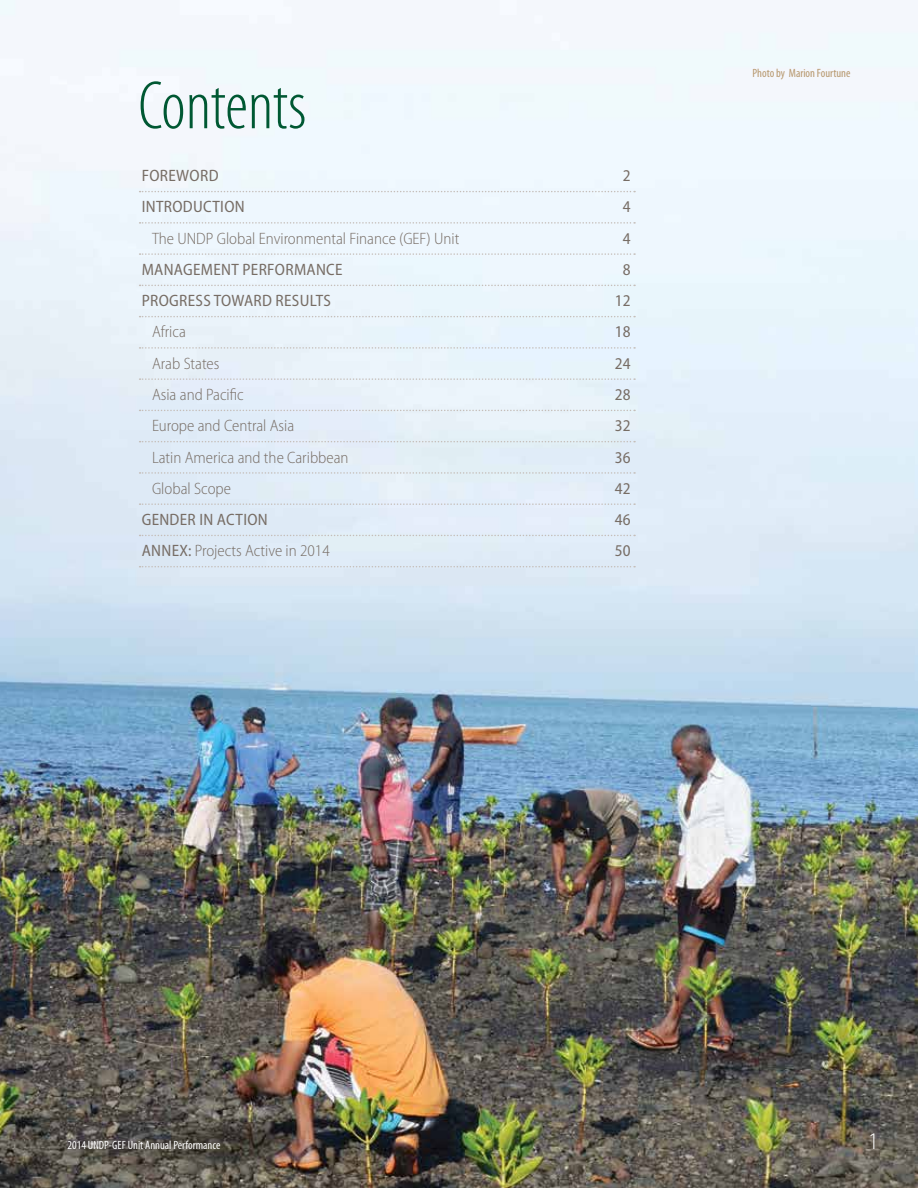
<style>
.page{position:relative;width:918px;height:1188px;background:#fff}
.page>*{position:absolute;margin:0;border:0;box-sizing:border-box;transform-origin:0 0}
.t1{font:300 condensed 69px "Myriad Pro";letter-spacing:-.01em;color:#005833}
.t2{font:300 condensed 24px "Myriad Pro";color:#fff}
.t3{font:300 semi-condensed 16.5px "Myriad Pro";color:#776d65}
.t4{font:semi-condensed 16.5px "Myriad Pro";letter-spacing:.02em;color:#776d65}
.t5{font:condensed 12px "Myriad Pro";color:#fff}
.t6{font:condensed 12px "Myriad Pro";color:#b7986e}
.s1{font-weight:400}
</style>
<div class="page">
<img style="left:0;top:0;width:918px;height:1188px">
<svg style="left:140px;top:191px;width:495px;height:1px"></svg>
<svg style="left:140px;top:222px;width:495px;height:2px"></svg>
<svg style="left:140px;top:253px;width:495px;height:2px"></svg>
<svg style="left:140px;top:285px;width:495px;height:1px"></svg>
<svg style="left:140px;top:316px;width:495px;height:1px"></svg>
<svg style="left:140px;top:347px;width:495px;height:2px"></svg>
<svg style="left:140px;top:378px;width:495px;height:2px"></svg>
<svg style="left:140px;top:410px;width:495px;height:1px"></svg>
<svg style="left:140px;top:441px;width:495px;height:1px"></svg>
<svg style="left:140px;top:472px;width:495px;height:2px"></svg>
<svg style="left:140px;top:503px;width:495px;height:2px"></svg>
<svg style="left:140px;top:535px;width:495px;height:1px"></svg>
<svg style="left:140px;top:566px;width:495px;height:1px"></svg>
<h1 class="t1" style="left:138px;top:69px;width:170px">Contents</h1>
<p class="t4" style="left:142px;top:167px;width:78px">FOREWORD</p>
<p class="t4" style="left:623px;top:167px;width:9px">2</p>
<p class="t4" style="left:142px;top:198px;width:105px">INTRODUCTION</p>
<p class="t4" style="left:623px;top:198px;width:9px">4</p>
<p class="t3" style="left:152px;top:229px;width:309px">The UNDP Global Environmental Finance (GEF) Unit</p>
<p class="t4" style="left:623px;top:229px;width:9px">4</p>
<p class="t4" style="left:142px;top:260px;width:202px">MANAGEMENT PERFORMANCE</p>
<p class="t4" style="left:623px;top:260px;width:9px">8</p>
<p class="t4" style="left:142px;top:292px;width:191px">PROGRESS TOWARD RESULTS</p>
<p class="t4" style="left:615px;top:292px;width:17px">12</p>
<p class="t3" style="left:152px;top:323px;width:35px">Africa</p>
<p class="t4" style="left:615px;top:323px;width:17px">18</p>
<p class="t3" style="left:152px;top:354px;width:69px">Arab States</p>
<p class="t4" style="left:615px;top:354px;width:17px">24</p>
<p class="t3" style="left:152px;top:386px;width:93px">Asia and Pacific</p>
<p class="t4" style="left:615px;top:386px;width:17px">28</p>
<p class="t3" style="left:152px;top:417px;width:144px">Europe and Central Asia</p>
<p class="t4" style="left:615px;top:417px;width:17px">32</p>
<p class="t3" style="left:152px;top:448px;width:198px">Latin America and the Caribbean</p>
<p class="t4" style="left:615px;top:448px;width:17px">36</p>
<p class="t3" style="left:152px;top:479px;width:81px">Global Scope</p>
<p class="t4" style="left:615px;top:479px;width:17px">42</p>
<p class="t4" style="left:142px;top:511px;width:128px">GENDER IN ACTION</p>
<p class="t4" style="left:615px;top:511px;width:17px">46</p>
<p class="t3" style="left:142px;top:542px;width:190px"><span class="s1">ANNEX:</span> Projects Active in 2014</p>
<p class="t4" style="left:615px;top:542px;width:17px">50</p>
<p class="t6" style="left:753px;top:65px;width:99px">Photo by Marion Fourtune</p>
<p class="t5" style="left:68px;top:1138px;width:154px">2014 UNDP-GEF Unit Annual Performance</p>
<h2 class="t2" style="left:869px;top:1128px;width:10px">1</h2>
</div>
